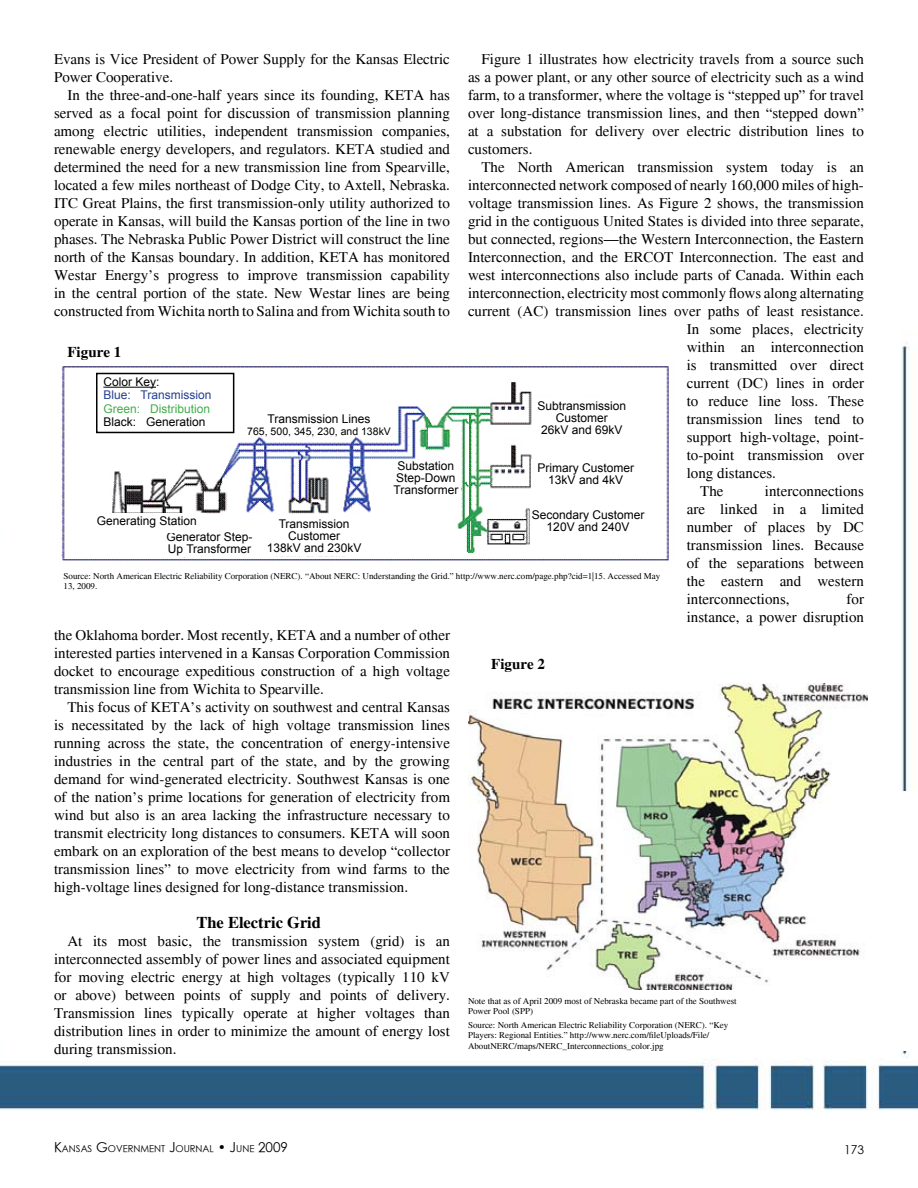
<style>
.page{position:relative;width:918px;height:1188px;background:#fff}
.page>*{position:absolute;margin:0;border:0;box-sizing:border-box;transform-origin:0 0}
.t1{font:700 16.5px "Times";color:#000}
.t2{font:15px/18px "Times";color:#000;text-align:justify}
.t3{font:700 15px "Times";color:#000}
.t4{font:12px/12px "Arial";color:#000;text-align:center}
.t5{font:12px "Arial";color:#41ad49}
.t6{font:12px "Arial";color:#25408f}
.t7{font:12px "x abadaba";color:#000}
.t8{font:10.5px "Arial";color:#000}
.t9{font:9.45px "x abadaba";color:#000}
.t10{font:9px/10.5px "Times";color:#000}
.s1{font-size:13.5px}
</style>
<div class="page">
<img style="left:0;top:343px;width:918px;height:768px">
<div style="left:272px;top:792px;width:646px;height:259px;background:#fff"></div>
<img style="left:469px;top:683px;width:399px;height:306px">
<img style="left:56px;top:362px;width:617px;height:210px">
<div style="left:237px;top:411px;width:152px;height:25px;background:#fff"></div>
<div style="left:533px;top:398px;width:117px;height:43px;background:#fff"></div>
<div style="left:532px;top:459px;width:117px;height:43px;background:#fff"></div>
<div style="left:531px;top:507px;width:117px;height:43px;background:#fff"></div>
<div style="left:379px;top:461px;width:82px;height:40px;background:#fff"></div>
<div style="left:266px;top:516px;width:117px;height:40px;background:#fff"></div>
<div style="left:161px;top:529px;width:98px;height:28px;background:#fff"></div>
<div style="left:90px;top:513px;width:117px;height:20px;background:#fff"></div>
<div style="left:97px;top:374px;width:137px;height:58px;background:#fff"></div>
<div style="left:96px;top:373px;width:138px;height:60px;border:2px solid #000"></div>
<hr style="left:103px;top:387px;width:53px;height:1px;background:#000">
<p class="t2" style="left:468px;top:51px;width:398px;text-indent:14px">Figure 1 illustrates how electricity travels from a source such as a power plant, or any other source of electricity such as a wind farm, to a transformer, where the voltage is “stepped up” for travel over long-distance transmission lines, and then “stepped down” at a substation for delivery over electric distribution lines to customers.</p>
<p class="t2" style="left:482px;top:159px;width:384px">The North American transmission system today is an</p>
<p class="t2" style="left:468px;top:177px;width:397px">interconnected network composed of nearly 160,000 miles of high-</p>
<p class="t2" style="left:468px;top:195px;width:397px">voltage transmission lines. As Figure 2 shows, the transmission</p>
<p class="t2" style="left:468px;top:213px;width:397px">grid in the contiguous United States is divided into three separate,</p>
<p class="t2" style="left:468px;top:231px;width:397px">but connected, regions—the Western Interconnection, the Eastern</p>
<p class="t2" style="left:468px;top:249px;width:397px">Interconnection, and the ERCOT Interconnection. The east and</p>
<p class="t2" style="left:468px;top:267px;width:398px">west interconnections also include parts of Canada. Within each</p>
<p class="t2" style="left:468px;top:285px;width:398px">interconnection, electricity most commonly flows along alternating</p>
<p class="t2" style="left:468px;top:303px;width:397px">current (AC) transmission lines over paths of least resistance.</p>
<p class="t2" style="left:687px;top:321px;width:179px">In some places, electricity</p>
<p class="t2" style="left:687px;top:339px;width:179px">within an interconnection</p>
<p class="t2" style="left:687px;top:357px;width:179px">is transmitted over direct</p>
<p class="t2" style="left:687px;top:375px;width:179px">current (DC) lines in order</p>
<p class="t2" style="left:687px;top:393px;width:179px">to reduce line loss. These</p>
<p class="t2" style="left:687px;top:411px;width:179px">transmission lines tend to</p>
<p class="t2" style="left:687px;top:429px;width:179px">support high-voltage, point-</p>
<p class="t2" style="left:687px;top:447px;width:179px">to-point transmission over</p>
<p class="t2" style="left:687px;top:465px;width:91px">long distances.</p>
<p class="t2" style="left:700px;top:483px;width:25px">The</p>
<p class="t2" style="left:54px;top:51px;width:397px">Evans is Vice President of Power Supply for the Kansas Electric<br>Power Cooperative.</p>
<p class="t2" style="left:54px;top:87px;width:398px;text-indent:14px">In the three-and-one-half years since its founding, KETA has served as a focal point for discussion of transmission planning among electric utilities, independent transmission companies, renewable energy developers, and regulators. KETA studied and determined the need for a new transmission line from Spearville, located a few miles northeast of Dodge City, to Axtell, Nebraska.<br>ITC Great Plains, the first transmission-only utility authorized to operate in Kansas, will build the Kansas portion of the line in two phases. The Nebraska Public Power District will construct the line north of the Kansas boundary. In addition, KETA has monitored Westar Energy’s progress to improve transmission capability in the central portion of the state. New Westar lines are being constructed from Wichita north to Salina and from Wichita south to</p>
<p class="t3" style="left:68px;top:343px;width:55px">Figure 1</p>
<p class="t4" style="left:103px;top:376px;width:58px">Color Key:</p>
<p class="t6" style="left:103px;top:387px;width:110px">Blue: Transmission</p>
<p class="t5" style="left:103px;top:401px;width:108px">Green: Distribution</p>
<p class="t4" style="left:103px;top:416px;width:104px">Black: Generation</p>
<p class="t4" style="left:538px;top:400px;width:90px">Subtransmission<br>Customer<br>26kV and 69kV</p>
<p class="t4" style="left:537px;top:461px;width:98px">Primary Customer<br>13kV and 4kV</p>
<p class="t4" style="left:532px;top:509px;width:114px">Secondary Customer<br>120V and 240V</p>
<p class="t4" style="left:268px;top:413px;width:104px">Transmission Lines</p>
<p class="t8" style="left:247px;top:425px;width:145px">765, 500, 345, 230, and 138kV</p>
<p class="t4" style="left:393px;top:460px;width:66px">Substation<br>Step-Down<br>Transformer</p>
<p class="t2" style="left:687px;top:483px;width:179px;text-indent:78px">interconnections are linked in a limited number of places by DC transmission lines. Because of the separations between the eastern and western interconnections,</p>
<p class="t4" style="left:97px;top:515px;width:102px">Generating Station</p>
<p class="t4" style="left:267px;top:518px;width:96px">Transmission<br>Customer<br>138kV and 230kV</p>
<p class="t4" style="left:167px;top:531px;width:88px;text-align:left">Generator Step-<br>Up Transformer</p>
<p class="t10" style="left:64px;top:570px;width:598px">Source: North American Electric Reliability Corporation (NERC). “About NERC: Understanding the Grid.” http://www.nerc.com/page.php?cid=1|15. Accessed May<br>13, 2009.</p>
<p class="t2" style="left:687px;top:591px;width:179px;text-align:right">for<br>instance, a power disruption</p>
<p class="t2" style="left:54px;top:627px;width:398px">the Oklahoma border. Most recently, KETA and a number of other interested parties intervened in a Kansas Corporation Commission docket to encourage expeditious construction of a high voltage transmission line from Wichita to Spearville.</p>
<p class="t2" style="left:54px;top:699px;width:398px;text-indent:14px">This focus of KETA’s activity on southwest and central Kansas is necessitated by the lack of high voltage transmission lines running across the state, the concentration of energy-intensive industries in the central part of the state, and by the growing demand for wind-generated electricity. Southwest Kansas is one of the nation’s prime locations for generation of electricity from wind but also is an area lacking the infrastructure necessary to transmit electricity long distances to consumers. KETA will soon embark on an exploration of the best means to develop “collector transmission lines” to move electricity from wind farms to the high-voltage lines designed for long-distance transmission.</p>
<p class="t1" style="left:196px;top:913px;width:126px">The Electric Grid</p>
<p class="t2" style="left:54px;top:933px;width:398px;text-indent:14px">At its most basic, the transmission system (grid) is an interconnected assembly of power lines and associated equipment for moving electric energy at high voltages (typically 110 kV or above) between points of supply and points of delivery.<br>Transmission lines typically operate at higher voltages than distribution lines in order to minimize the amount of energy lost during transmission.</p>
<p class="t3" style="left:491px;top:655px;width:55px">Figure 2</p>
<p class="t10" style="left:468px;top:995px;width:270px">Note that as of April 2009 most of Nebraska became part of the Southwest<br>Power Pool (SPP)</p>
<p class="t10" style="left:468px;top:1019px;width:262px">Source: North American Electric Reliability Corporation (NERC). “Key<br>Players: Regional Entities.” http://www.nerc.com/fileUploads/File/<br>AboutNERC/maps/NERC_Interconnections_color.jpg</p>
<p class="t9" style="left:54px;top:1142px;width:236px"><span class="s1">K</span>ANSAS <span class="s1">G</span>OVERNMENT <span class="s1">J</span>OURNAL <span class="s1">• J</span>UNE <span class="s1">2009</span></p>
<p class="t7" style="left:844px;top:1142px;width:21px">173</p>
</div>
